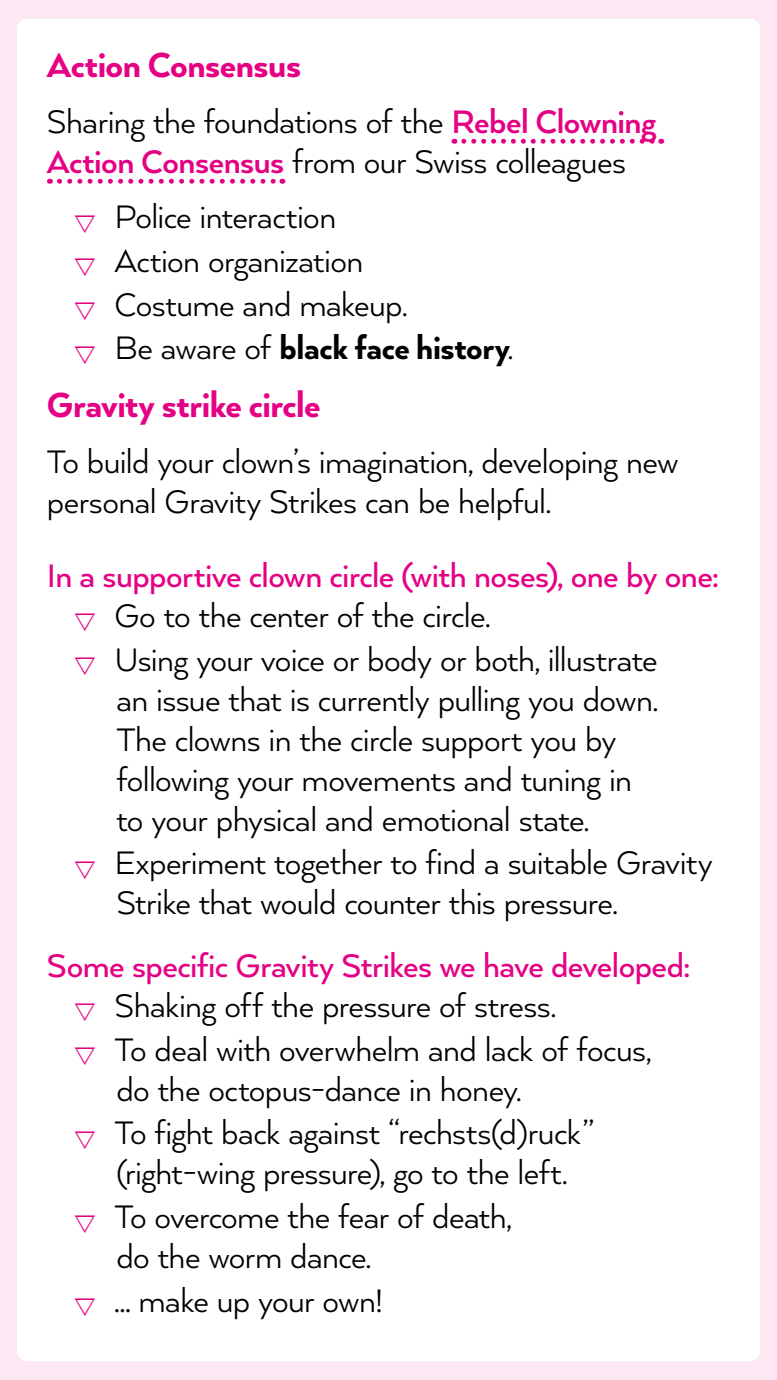
<style>
.page{position:relative;width:777px;height:1380px;background:#fff}
.page>*{position:absolute;margin:0;border:0;box-sizing:border-box;transform-origin:0 0}
.t1{font:800 40px "Arquitecta";letter-spacing:-.015em;color:#e50084}
.t2{font:37.5px/43.8px "Arquitecta";letter-spacing:-.015em;color:#000}
.t3{font:500 37.5px "Arquitecta";letter-spacing:-.015em;color:#e50084}
.s1{font-weight:700;color:#e50084}
.s2{font-weight:800}
</style>
<div class="page">
<div style="left:0;top:0;width:776px;height:1380px;background:#fce7f2"></div>
<div style="left:17px;top:19px;width:742px;height:1342px;background:#fff;border-radius:10px"></div>
<svg style="left:463px;top:139px;width:198px;height:5px"></svg>
<svg style="left:59px;top:179px;width:224px;height:5px"></svg>
<p class="t1" style="left:47px;top:40px;width:256px">Action Consensus</p>
<p class="t2" style="left:47px;top:101px;width:610px;line-height:40px">Sharing the foundations of the <span class="s1">Rebel Clowning<br>Action Consensus</span> from our Swiss colleagues</p>
<p class="t2" style="left:114px;top:194px;width:400px">Police interaction<br>Action organization<br>Costume and makeup.<br>Be aware of <span class="s2">black face history</span>.</p>
<p class="t1" style="left:47px;top:380px;width:275px">Gravity strike circle</p>
<p class="t2" style="left:47px;top:441px;width:633px;line-height:40px">To build your clown’s imagination, developing new personal Gravity Strikes can be helpful.</p>
<p class="t3" style="left:47px;top:552px;width:673px">In a supportive clown circle (with noses), one by one:</p>
<p class="t2" style="left:114px;top:592px;width:544px">Go to the center of the circle.<br>Using your voice or body or both, illustrate</p>
<p class="t2" style="left:116px;top:678px;width:543px;line-height:40px">an issue that is currently pulling you down.<br>The clowns in the circle support you by following your movements and tuning in to your physical and emotional state.</p>
<p class="t2" style="left:114px;top:842px;width:599px;line-height:40px">Experiment together to find a suitable Gravity<br>Strike that would counter this pressure.</p>
<p class="t3" style="left:47px;top:942px;width:645px">Some specific Gravity Strikes we have developed:</p>
<p class="t2" style="left:114px;top:982px;width:538px">Shaking off the pressure of stress.<br>To deal with overwhelm and lack of focus,</p>
<p class="t2" style="left:114px;top:1066px;width:481px">do the octopus-dance in honey.<br>To fight back against “rechsts(d)ruck”</p>
<p class="t2" style="left:114px;top:1150px;width:454px">(right-wing pressure), go to the left.<br>To overcome the fear of death,</p>
<p class="t2" style="left:114px;top:1234px;width:270px">do the worm dance. … make up your own!</p>
</div>
